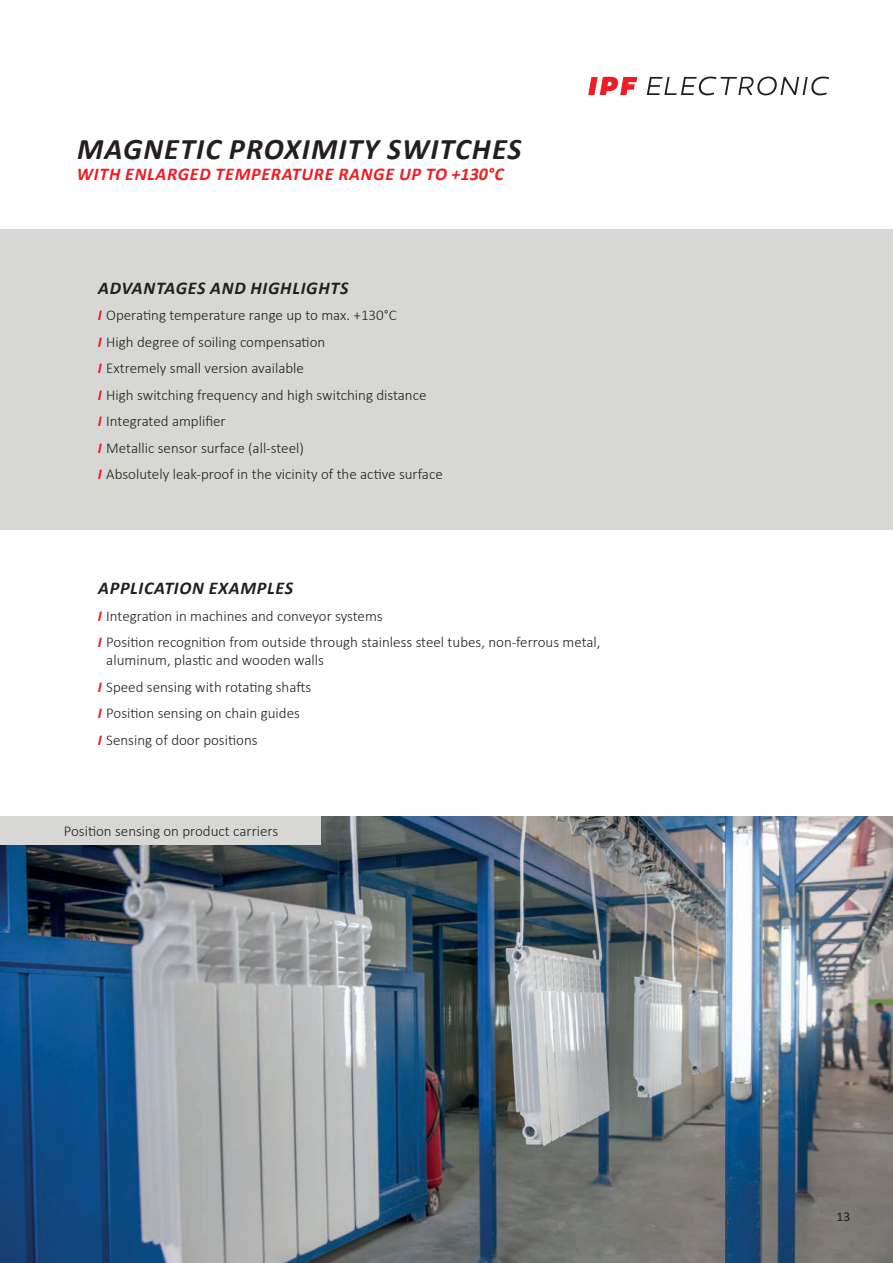
<style>
.page{position:relative;width:893px;height:1263px;background:#fff}
.page>*{position:absolute;margin:0;border:0;box-sizing:border-box;transform-origin:0 0}
.t1{font:italic 700 30px "Calibri";letter-spacing:.04em;color:#231f20}
.t2{font:italic 700 18px "Calibri";letter-spacing:.04em;color:#231f20}
.t3{font:italic 700 18px "Calibri";letter-spacing:.04em;color:#ee1d23}
.t4{font:300 15px/26.5px "Calibri";color:#231f20}
.t5{font:13.5px "Calibri";color:#231f20}
.s1{font-weight:700;font-style:italic;color:#ee1d23}
</style>
<div class="page">
<svg style="left:647px;top:77px;width:182px;height:18px"></svg>
<svg style="left:588px;top:77px;width:49px;height:18px"></svg>
<img style="left:0;top:816px;width:893px;height:447px">
<div style="left:0;top:230px;width:893px;height:300px;background:#d7d7d5"></div>
<div style="left:0;top:816px;width:321px;height:28px;background:#d7d7d5"></div>
<h1 class="t1" style="left:77px;top:127px;width:446px">MAGNETIC PROXIMITY SWITCHES</h1>
<p class="t3" style="left:77px;top:161px;width:428px">WITH ENLARGED TEMPERATURE RANGE UP TO +130°C</p>
<p class="t2" style="left:98px;top:275px;width:252px">ADVANTAGES AND HIGHLIGHTS</p>
<p class="t4" style="left:98px;top:302px;width:346px"><span class="s1">I</span> Operating temperature range up to max. +130°C<br><span class="s1">I</span> High degree of soiling compensation<br><span class="s1">I</span> Extremely small version available<br><span class="s1">I</span> High switching frequency and high switching distance<br><span class="s1">I</span> Integrated amplifier<br><span class="s1">I</span> Metallic sensor surface (all-steel)<br><span class="s1">I</span> Absolutely leak-proof in the vicinity of the active surface</p>
<p class="t2" style="left:98px;top:576px;width:197px">APPLICATION EXAMPLES</p>
<p class="t4" style="left:98px;top:602px;width:504px"><span class="s1">I</span> Integration in machines and conveyor systems<br><span class="s1">I</span> Position recognition from outside through stainless steel tubes, non-ferrous metal,</p>
<p class="t4" style="left:98px;top:647px;width:228px;text-indent:9px">aluminum, plastic and wooden walls <span class="s1">I</span> Speed sensing with rotating shafts<br><span class="s1">I</span> Position sensing on chain guides<br><span class="s1">I</span> Sensing of door positions</p>
<p class="t4" style="left:64px;top:818px;width:216px">Position sensing on product carriers</p>
<p class="t5" style="left:837px;top:1207px;width:15px">13</p>
</div>
